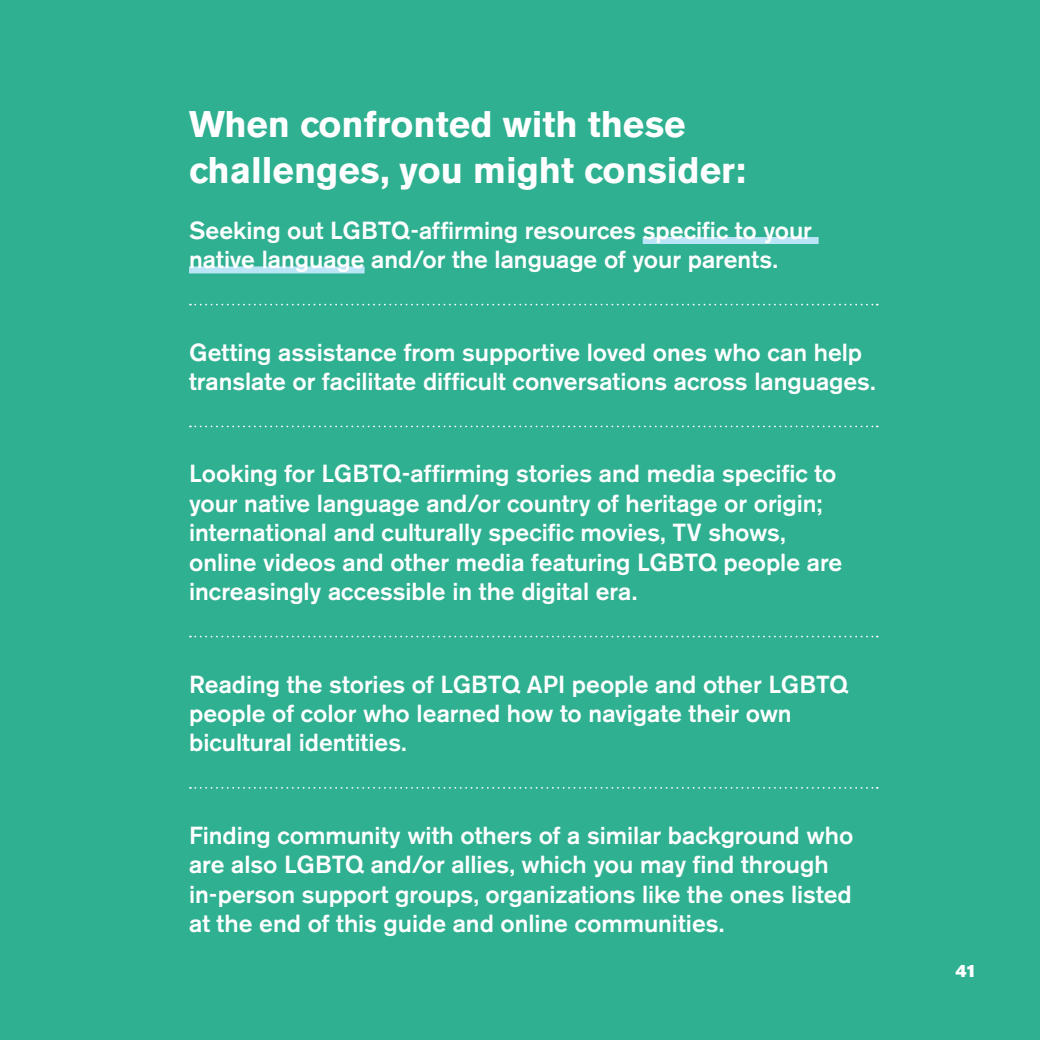
<style>
.page{position:relative;width:1040px;height:1040px;background:#2fb091}
.page>*{position:absolute;margin:0;border:0;box-sizing:border-box;transform-origin:0 0}
.t1{font:700 36.75px/45.5px "Akzidenz Grotesk BE";color:#fff}
.t2{font:500 24.5px/29.4px "Akzidenz Grotesk BE";color:#fff}
.t3{font:17.5px "Akzidenz Grotesk BE Super";color:#fff}
</style>
<div class="page">
<div style="left:642px;top:237px;width:176px;height:7px;background:#bae5f7"></div>
<div style="left:189px;top:266px;width:175px;height:7px;background:#bae5f7"></div>
<svg style="left:190px;top:304px;width:687px;height:1px"></svg>
<svg style="left:190px;top:425px;width:687px;height:2px"></svg>
<svg style="left:190px;top:635px;width:687px;height:2px"></svg>
<svg style="left:190px;top:787px;width:687px;height:1px"></svg>
<h1 class="t1" style="left:189px;top:102px;width:558px">When confronted with these challenges, you might consider:</h1>
<p class="t2" style="left:189px;top:215px;width:624px">Seeking out LGBTQ-affirming resources specific to your native language and/or the language of your parents.</p>
<p class="t2" style="left:189px;top:337px;width:688px">Getting assistance from supportive loved ones who can help translate or facilitate difficult conversations across languages.</p>
<p class="t2" style="left:189px;top:459px;width:655px">Looking for LGBTQ-affirming stories and media specific to your native language and/or country of heritage or origin; international and culturally specific movies, TV shows, online videos and other media featuring LGBTQ people are increasingly accessible in the digital era.</p>
<p class="t2" style="left:189px;top:669px;width:660px">Reading the stories of LGBTQ API people and other LGBTQ people of color who learned how to navigate their own bicultural identities.</p>
<p class="t2" style="left:189px;top:820px;width:665px">Finding community with others of a similar background who are also LGBTQ and/or allies, which you may find through in-person support groups, organizations like the ones listed at the end of this guide and online communities.</p>
<p class="t3" style="left:955px;top:960px;width:23px">41</p>
</div>
